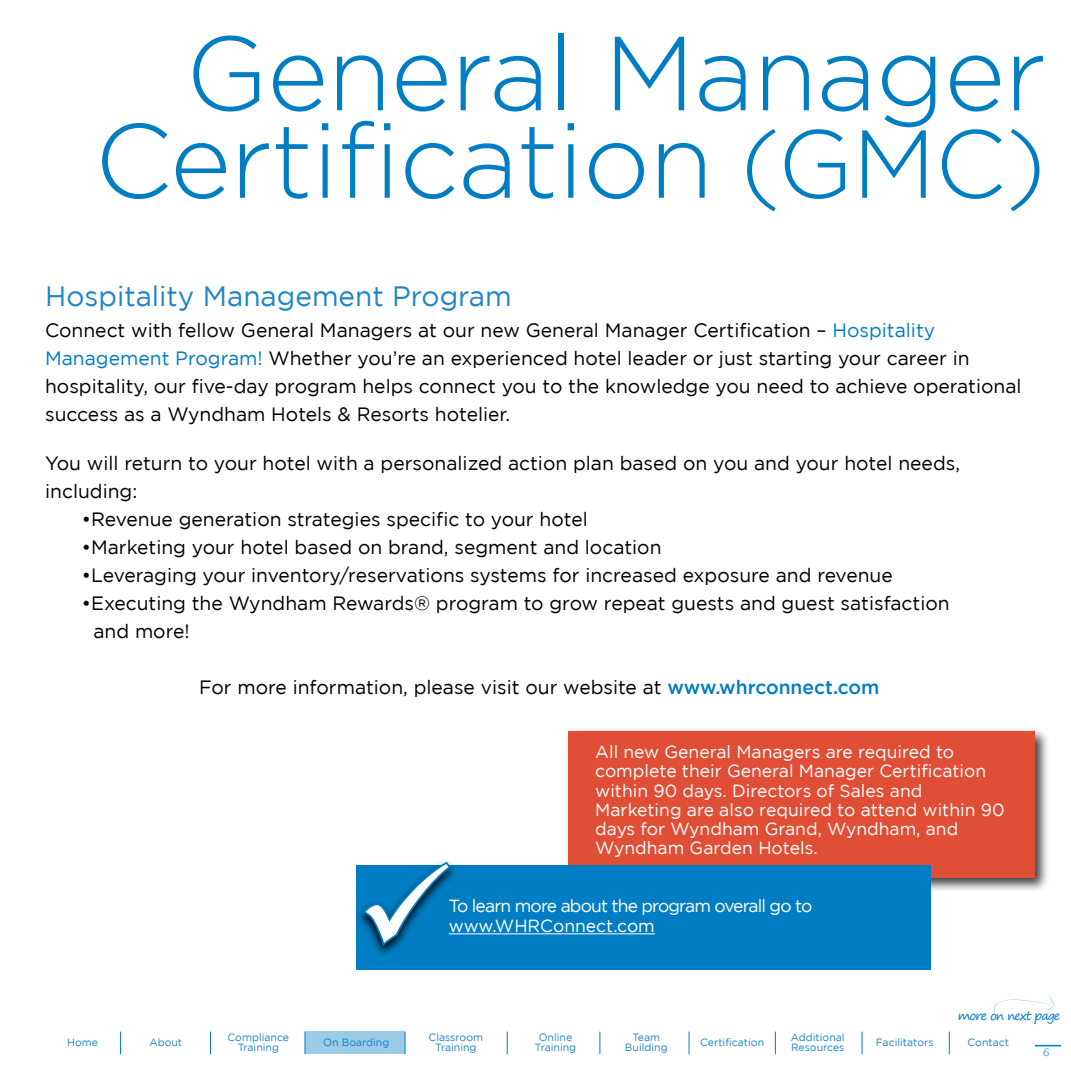
<style>
.page{position:relative;width:1071px;height:1071px;background:#fff}
.page>*{position:absolute;margin:0;border:0;box-sizing:border-box;transform-origin:0 0}
.t1{font:300 105px/87.5px "Gotham";letter-spacing:-.01em;color:#007dc3;text-align:right}
.t2{font:28px "Gotham";color:#1f85c7}
.t3{font:19.25px/28px "Gotham";color:#000}
.t4{font:17.5px/19.2px "Gotham";color:#fff}
.t5{font:17.5px/19.2px "Gotham";letter-spacing:-.05em;color:#fff}
.t6{font:12.25px "Segoe Print";letter-spacing:-.075em;color:#007dc3}
.t7{font:10.5px/10.5px "Gotham";color:#1f85c7;text-align:center}
.t8{font:italic 300 10.5px "Gotham";color:#007dc3}
.s1{font-size:96.25px}
.s2{color:#007dc3}
.s3{font-weight:500;color:#007dc3}
</style>
<div class="page">
<svg style="left:1035px;top:1045px;width:26px;height:2px"></svg>
<svg style="left:949px;top:1032px;width:1px;height:22px"></svg>
<svg style="left:862px;top:1032px;width:1px;height:22px"></svg>
<svg style="left:775px;top:1032px;width:1px;height:22px"></svg>
<svg style="left:689px;top:1032px;width:1px;height:22px"></svg>
<svg style="left:599px;top:1032px;width:1px;height:22px"></svg>
<svg style="left:507px;top:1032px;width:1px;height:22px"></svg>
<svg style="left:405px;top:1032px;width:1px;height:22px"></svg>
<svg style="left:210px;top:1032px;width:1px;height:22px"></svg>
<svg style="left:120px;top:1032px;width:1px;height:22px"></svg>
<div style="left:564px;top:727px;width:486px;height:166px;background:#000;opacity:.75"></div>
<div style="left:568px;top:731px;width:467px;height:146px;background:#e14e36"></div>
<div style="left:357px;top:865px;width:574px;height:105px;background:#007dc3"></div>
<svg style="left:356px;top:865px;width:103px;height:94px"></svg>
<svg style="left:359px;top:861px;width:94px;height:88px"></svg>
<hr style="left:449px;top:934px;width:206px;height:1px;background:#fff">
<div style="left:305px;top:1032px;width:100px;height:22px;background:#9acbe7"></div>
<svg style="left:994px;top:995px;width:61px;height:18px"></svg>
<h1 class="t1" style="left:95px;top:28px;width:953px">General Manager<br>Certification <span class="s1">(GMC)</span></h1>
<h2 class="t2" style="left:45px;top:280px;width:468px">Hospitality Management Program</h2>
<p class="t3" style="left:45px;top:316px;width:978px">Connect with fellow General Managers at our new General Manager Certification – <span class="s2">Hospitality Management Program!</span> Whether you’re an experienced hotel leader or just starting your career in hospitality, our five-day program helps connect you to the knowledge you need to achieve operational success as a Wyndham Hotels &amp; Resorts hotelier.</p>
<p class="t3" style="left:45px;top:448px;width:916px">You will return to your hotel with a personalized action plan based on you and your hotel needs, including:</p>
<p class="t3" style="left:82px;top:504px;width:507px">•Revenue generation strategies specific to your hotel</p>
<p class="t3" style="left:82px;top:532px;width:581px">•Marketing your hotel based on brand, segment and location</p>
<p class="t3" style="left:82px;top:560px;width:812px">•Leveraging your inventory/reservations systems for increased exposure and revenue</p>
<p class="t3" style="left:93px;top:588px;width:858px;text-indent:-12px">•Executing the Wyndham Rewards® program to grow repeat guests and guest satisfaction and more!</p>
<p class="t3" style="left:199px;top:672px;width:682px">For more information, please visit our website at <span class="s3">www.whrconnect.com</span></p>
<p class="t4" style="left:595px;top:742px;width:411px">All new General Managers are required to complete their General Manager Certification within 90 days. Directors of Sales and Marketing are also required to attend within 90 days for Wyndham Grand, Wyndham, and Wyndham Garden Hotels.</p>
<p class="t5" style="left:449px;top:896px;width:365px;text-indent:-92px">✓To learn more about the program overall go to www.WHRConnect.com</p>
<p class="t6" style="left:958px;top:1005px;width:104px">more on next page</p>
<p class="t7" style="left:67px;top:1037px;width:32px">Home</p>
<p class="t7" style="left:149px;top:1037px;width:34px">About</p>
<p class="t7" style="left:228px;top:1032px;width:63px">Compliance<br>Training</p>
<p class="t7" style="left:323px;top:1037px;width:68px">On Boarding</p>
<p class="t7" style="left:429px;top:1032px;width:56px">Classroom<br>Training</p>
<p class="t7" style="left:535px;top:1032px;width:43px">Online<br>Training</p>
<p class="t7" style="left:625px;top:1032px;width:44px">Team<br>Building</p>
<p class="t7" style="left:791px;top:1032px;width:55px;text-align:left">Additional<br>Resources</p>
<p class="t7" style="left:700px;top:1037px;width:66px">Certification</p>
<p class="t7" style="left:876px;top:1037px;width:59px">Facilitators</p>
<p class="t7" style="left:968px;top:1037px;width:43px">Contact</p>
<p class="t8" style="left:1043px;top:1046px;width:8px">6</p>
</div>
